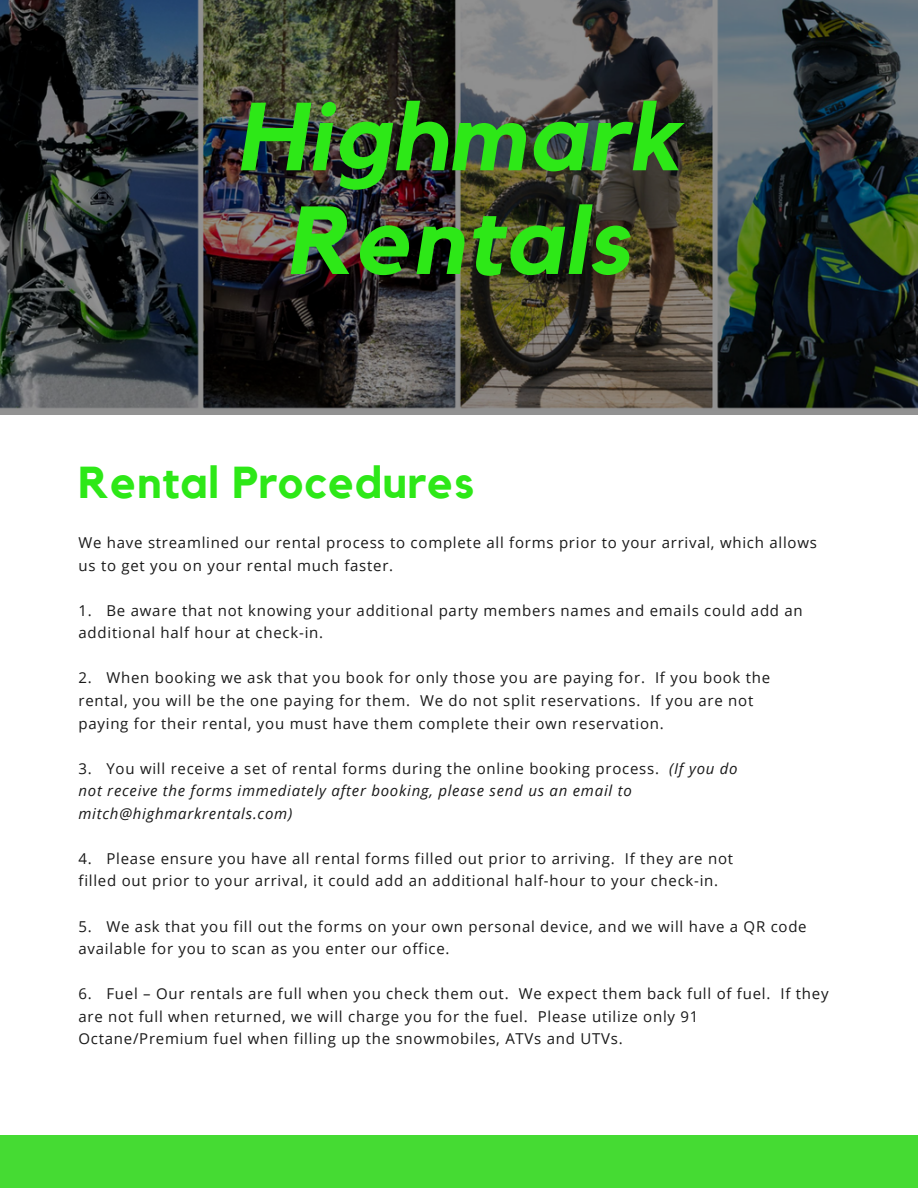
<style>
.page{position:relative;width:918px;height:1188px;background:#fff}
.page>*{position:absolute;margin:0;border:0;box-sizing:border-box;transform-origin:0 0}
.t1{font:italic 700 95.25px/103.6px "Kollektif";letter-spacing:.02em;color:#2de817;text-align:center}
.t2{font:700 44.55px "Kollektif";letter-spacing:.02em;color:#2de817}
.t3{font:15px/22.5px "Open Sans";letter-spacing:.05em;color:#191919}
.t4{font:italic 15px/22.5px "Open Sans";letter-spacing:.05em;color:#191919}
.s1{font-style:normal}
</style>
<div class="page">
<div style="left:0;top:1136px;width:918px;height:52px;background:#45db33"></div>
<img style="left:0;top:0;width:918px;height:414px">
<h1 class="t1" style="left:236px;top:89px;width:445px">Highmark<br>Rentals</h1>
<h2 class="t2" style="left:79px;top:462px;width:397px">Rental Procedures</h2>
<p class="t3" style="left:79px;top:531px;width:740px">We have streamlined our rental process to complete all forms prior to your arrival, which allows us to get you on your rental much faster.</p>
<p class="t3" style="left:79px;top:599px;width:726px">1. Be aware that not knowing your additional party members names and emails could add an additional half hour at check-in.</p>
<p class="t3" style="left:79px;top:666px;width:693px">2. When booking we ask that you book for only those you are paying for. If you book the rental, you will be the one paying for them. We do not split reservations. If you are not paying for their rental, you must have them complete their own reservation.</p>
<p class="t4" style="left:79px;top:757px;width:661px"><span class="s1">3. You will receive a set of rental forms during the online booking process.</span> (If you do not receive the forms immediately after booking, please send us an email to mitch@highmarkrentals.com)</p>
<p class="t3" style="left:79px;top:847px;width:656px">4. Please ensure you have all rental forms filled out prior to arriving. If they are not filled out prior to your arrival, it could add an additional half-hour to your check-in.</p>
<p class="t3" style="left:79px;top:914px;width:730px">5. We ask that you fill out the forms on your own personal device, and we will have a QR code available for you to scan as you enter our office.</p>
<p class="t3" style="left:79px;top:982px;width:752px">6. Fuel – Our rentals are full when you check them out. We expect them back full of fuel. If they are not full when returned, we will charge you for the fuel. Please utilize only 91<br>Octane/Premium fuel when filling up the snowmobiles, ATVs and UTVs.</p>
</div>
